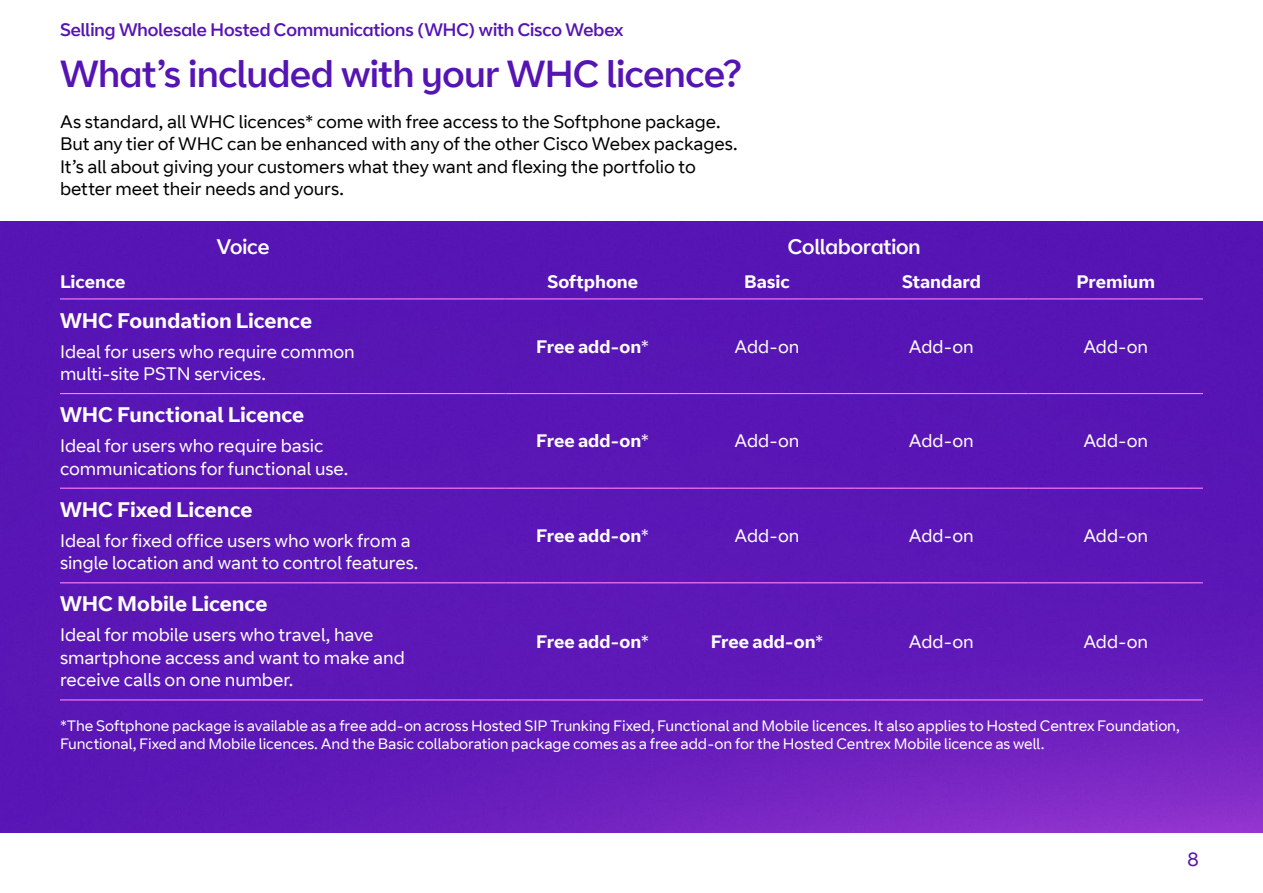
<style>
.page{position:relative;width:1263px;height:893px;background:#fff}
.page>*{position:absolute;margin:0;border:0;box-sizing:border-box;transform-origin:0 0}
.t1{font:37.5px "BT Curve Headline";letter-spacing:-.005em;color:#5514b4}
.t2{font:700 21px "BT Curve";letter-spacing:-.005em;color:#fff}
.t3{font:21px "BT Curve Headline";letter-spacing:-.005em;color:#fff}
.t4{font:19.5px "BT Curve";color:#5514b4}
.t5{font:18px/22.5px "BT Curve";letter-spacing:-.005em;color:#fff}
.t6{font:18px/22.5px "BT Curve";letter-spacing:-.005em;color:#000}
.t7{font:700 18px "BT Curve";color:#fff}
.t8{font:18px "BT Curve Headline";color:#5514b4}
.t9{font:15px/18px "BT Curve";letter-spacing:-.005em;color:#fff}
.s1{font-weight:400}
</style>
<div class="page">
<img style="left:0;top:222px;width:1263px;height:611px">
<hr style="left:60px;top:298px;width:445px;height:1px;background:#ff80ff">
<hr style="left:505px;top:298px;width:175px;height:1px;background:#ff80ff">
<hr style="left:680px;top:298px;width:174px;height:1px;background:#ff80ff">
<hr style="left:854px;top:298px;width:174px;height:1px;background:#ff80ff">
<hr style="left:1028px;top:298px;width:175px;height:1px;background:#ff80ff">
<hr style="left:60px;top:393px;width:445px;height:1px;background:#ff80ff">
<hr style="left:505px;top:393px;width:175px;height:1px;background:#ff80ff">
<hr style="left:680px;top:393px;width:174px;height:1px;background:#ff80ff">
<hr style="left:854px;top:393px;width:174px;height:1px;background:#ff80ff">
<hr style="left:1028px;top:393px;width:175px;height:1px;background:#ff80ff">
<hr style="left:60px;top:488px;width:445px;height:1px;background:#ff80ff">
<hr style="left:505px;top:488px;width:175px;height:1px;background:#ff80ff">
<hr style="left:680px;top:488px;width:174px;height:1px;background:#ff80ff">
<hr style="left:854px;top:488px;width:174px;height:1px;background:#ff80ff">
<hr style="left:1028px;top:488px;width:175px;height:1px;background:#ff80ff">
<hr style="left:60px;top:582px;width:445px;height:1px;background:#ff80ff">
<hr style="left:505px;top:582px;width:175px;height:1px;background:#ff80ff">
<hr style="left:680px;top:582px;width:174px;height:1px;background:#ff80ff">
<hr style="left:854px;top:582px;width:174px;height:1px;background:#ff80ff">
<hr style="left:1028px;top:582px;width:175px;height:1px;background:#ff80ff">
<hr style="left:60px;top:699px;width:445px;height:1px;background:#ff80ff">
<hr style="left:505px;top:699px;width:175px;height:1px;background:#ff80ff">
<hr style="left:680px;top:699px;width:174px;height:1px;background:#ff80ff">
<hr style="left:854px;top:699px;width:174px;height:1px;background:#ff80ff">
<hr style="left:1028px;top:699px;width:175px;height:1px;background:#ff80ff">
<p class="t8" style="left:60px;top:19px;width:565px">Selling Wholesale Hosted Communications (WHC) with Cisco Webex</p>
<h1 class="t1" style="left:60px;top:51px;width:683px">What’s included with your WHC licence?</h1>
<p class="t6" style="left:60px;top:111px;width:679px">As standard, all WHC licences* come with free access to the Softphone package.<br>But any tier of WHC can be enhanced with any of the other Cisco Webex packages.<br>It’s all about giving your customers what they want and flexing the portfolio to better meet their needs and yours.</p>
<p class="t3" style="left:216px;top:234px;width:55px">Voice</p>
<p class="t3" style="left:788px;top:234px;width:134px">Collaboration</p>
<p class="t7" style="left:60px;top:271px;width:67px">Licence</p>
<p class="t7" style="left:547px;top:271px;width:92px">Softphone</p>
<p class="t7" style="left:744px;top:271px;width:47px">Basic</p>
<p class="t7" style="left:902px;top:271px;width:81px">Standard</p>
<p class="t7" style="left:1076px;top:271px;width:80px">Premium</p>
<p class="t2" style="left:60px;top:307px;width:254px">WHC Foundation Licence</p>
<p class="t5" style="left:60px;top:341px;width:296px">Ideal for users who require common multi-site PSTN services.</p>
<p class="t7" style="left:536px;top:335px;width:114px">Free add-on<span class="s1">*</span></p>
<p class="t5" style="left:735px;top:336px;width:66px">Add-on</p>
<p class="t5" style="left:909px;top:336px;width:66px">Add-on</p>
<p class="t5" style="left:1083px;top:336px;width:66px">Add-on</p>
<p class="t2" style="left:60px;top:402px;width:246px">WHC Functional Licence</p>
<p class="t5" style="left:60px;top:435px;width:290px">Ideal for users who require basic communications for functional use.</p>
<p class="t7" style="left:536px;top:430px;width:114px">Free add-on<span class="s1">*</span></p>
<p class="t5" style="left:735px;top:430px;width:66px">Add-on</p>
<p class="t5" style="left:909px;top:430px;width:66px">Add-on</p>
<p class="t5" style="left:1083px;top:430px;width:66px">Add-on</p>
<p class="t2" style="left:60px;top:497px;width:194px">WHC Fixed Licence</p>
<p class="t5" style="left:60px;top:530px;width:360px">Ideal for fixed office users who work from a single location and want to control features.</p>
<p class="t7" style="left:536px;top:525px;width:114px">Free add-on<span class="s1">*</span></p>
<p class="t5" style="left:735px;top:525px;width:66px">Add-on</p>
<p class="t5" style="left:909px;top:525px;width:66px">Add-on</p>
<p class="t5" style="left:1083px;top:525px;width:66px">Add-on</p>
<p class="t2" style="left:60px;top:591px;width:209px">WHC Mobile Licence</p>
<p class="t5" style="left:60px;top:625px;width:346px">Ideal for mobile users who travel, have smartphone access and want to make and receive calls on one number.</p>
<p class="t7" style="left:536px;top:631px;width:114px">Free add-on<span class="s1">*</span></p>
<p class="t7" style="left:711px;top:631px;width:114px">Free add-on<span class="s1">*</span></p>
<p class="t5" style="left:909px;top:631px;width:66px">Add-on</p>
<p class="t5" style="left:1083px;top:631px;width:66px">Add-on</p>
<p class="t9" style="left:60px;top:717px;width:1121px">*The Softphone package is available as a free add-on across Hosted SIP Trunking Fixed, Functional and Mobile licences. It also applies to Hosted Centrex Foundation,<br>Functional, Fixed and Mobile licences. And the Basic collaboration package comes as a free add-on for the Hosted Centrex Mobile licence as well.</p>
<p class="t4" style="left:1187px;top:848px;width:13px">8</p>
</div>
